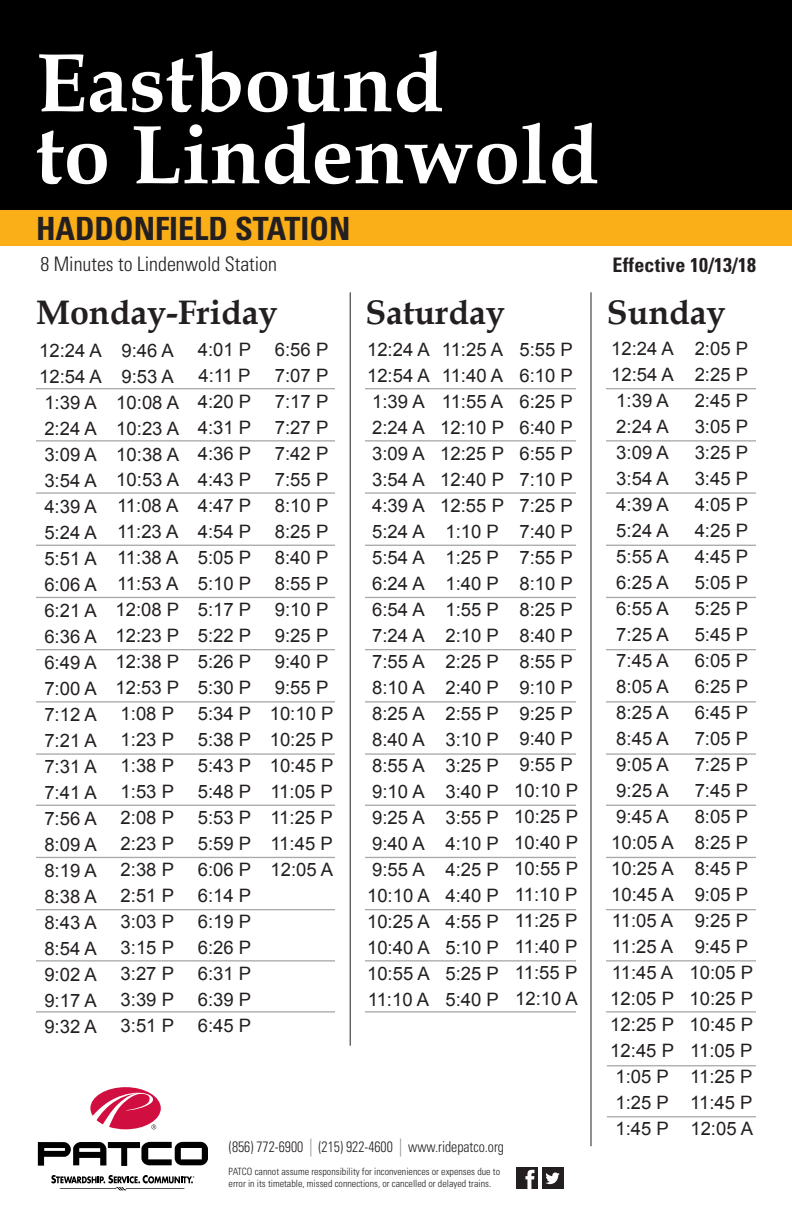
<style>
.page{position:relative;width:792px;height:1224px;background:#fff}
.page>*{position:absolute;margin:0;border:0;box-sizing:border-box;transform-origin:0 0}
.t1{font:700 83.4px/72px "Book Antiqua";color:#fff}
.t2{font:700 34px "Book Antiqua";color:#231f20}
.t3{font:700 condensed 32px "Univers";color:#231f20}
.t4{font:300 condensed 20px "Univers";color:#231f20}
.t5{font:700 condensed 20px "Univers";letter-spacing:.01em;color:#231f20}
.t6{font:18.5px/26px "Arial";color:#231f20}
.t7{font:300 condensed 15px "Univers";color:#231f20;scale:.92 1}
.t8{font:300 condensed 10px/12px "Univers";color:#231f20}
.s1{font-size:18px;color:#808285}
</style>
<div class="page">
<hr style="left:36px;top:1011px;width:720px;height:2px;background:#a8a9ad">
<div style="left:0;top:0;width:792px;height:215px;background:#000001"></div>
<div style="left:0;top:210px;width:792px;height:36px;background:#faaf18"></div>
<hr style="left:36px;top:388px;width:720px;height:1px;background:#a8a9ad">
<hr style="left:36px;top:440px;width:720px;height:2px;background:#a8a9ad">
<hr style="left:36px;top:492px;width:720px;height:2px;background:#a8a9ad">
<hr style="left:36px;top:545px;width:720px;height:1px;background:#a8a9ad">
<hr style="left:36px;top:597px;width:720px;height:1px;background:#a8a9ad">
<hr style="left:36px;top:649px;width:720px;height:1px;background:#a8a9ad">
<hr style="left:36px;top:701px;width:720px;height:2px;background:#a8a9ad">
<hr style="left:36px;top:753px;width:720px;height:2px;background:#a8a9ad">
<hr style="left:36px;top:805px;width:720px;height:1px;background:#a8a9ad">
<hr style="left:36px;top:857px;width:720px;height:1px;background:#a8a9ad">
<hr style="left:36px;top:909px;width:720px;height:1px;background:#a8a9ad">
<hr style="left:36px;top:960px;width:720px;height:2px;background:#a8a9ad">
<div style="left:335px;top:325px;width:30px;height:721px;background:#fff"></div>
<hr style="left:350px;top:292px;width:1px;height:754px;background:#231f20">
<div style="left:576px;top:329px;width:30px;height:817px;background:#fff"></div>
<hr style="left:590px;top:292px;width:1px;height:854px;background:#231f20">
<svg style="left:38px;top:1142px;width:170px;height:24px"></svg>
<svg style="left:90px;top:1087px;width:71px;height:42px"></svg>
<svg style="left:51px;top:1175px;width:144px;height:16px"></svg>
<div style="left:542px;top:1168px;width:21px;height:21px;background:#231f20"></div>
<svg style="left:545px;top:1173px;width:15px;height:11px"></svg>
<div style="left:516px;top:1168px;width:22px;height:21px;background:#231f20"></div>
<svg style="left:525px;top:1170px;width:9px;height:19px"></svg>
<hr style="left:607px;top:1116px;width:149px;height:1px;background:#a8a9ad">
<hr style="left:607px;top:1065px;width:149px;height:1px;background:#a8a9ad">
<h1 class="t1" style="left:36px;top:47px;width:564px">Eastbound<br>to Lindenwold</h1>
<h3 class="t3" style="left:36px;top:209px;width:316px">HADDONFIELD STATION</h3>
<p class="t4" style="left:40px;top:252px;width:238px">8 Minutes to Lindenwold Station</p>
<p class="t5" style="left:613px;top:252px;width:145px">Effective 10/13/18</p>
<h2 class="t2" style="left:36px;top:290px;width:243px">Monday-Friday</h2>
<h2 class="t2" style="left:365px;top:290px;width:141px">Saturday</h2>
<h2 class="t2" style="left:607px;top:290px;width:120px">Sunday</h2>
<p class="t6" style="left:39px;top:337px;width:64px">12:24 A<br>12:54 A<br>1:39 A<br>2:24 A<br>3:09 A<br>3:54 A<br>4:39 A<br>5:24 A<br>5:51 A<br>6:06 A<br>6:21 A<br>6:36 A<br>6:49 A<br>7:00 A<br>7:12 A<br>7:21 A<br>7:31 A<br>7:41 A<br>7:56 A<br>8:09 A<br>8:19 A<br>8:38 A<br>8:43 A<br>8:54 A<br>9:02 A<br>9:17 A<br>9:32 A</p>
<p class="t6" style="left:115px;top:337px;width:65px;text-align:center">9:46 A<br>9:53 A<br>10:08 A<br>10:23 A<br>10:38 A<br>10:53 A<br>11:08 A<br>11:23 A<br>11:38 A<br>11:53 A<br>12:08 P<br>12:23 P<br>12:38 P<br>12:53 P<br>1:08 P<br>1:23 P<br>1:38 P<br>1:53 P<br>2:08 P<br>2:23 P<br>2:38 P<br>2:51 P<br>3:03 P<br>3:15 P<br>3:27 P<br>3:39 P<br>3:51 P</p>
<p class="t6" style="left:198px;top:337px;width:55px;text-align:justify">4:01 P 4:11 P 4:20 P 4:31 P 4:36 P 4:43 P 4:47 P 4:54 P 5:05 P 5:10 P 5:17 P 5:22 P 5:26 P 5:30 P 5:34 P 5:38 P 5:43 P 5:48 P 5:53 P 5:59 P 6:06 P 6:14 P 6:19 P 6:26 P 6:31 P 6:39 P 6:45 P</p>
<p class="t6" style="left:270px;top:337px;width:65px">6:56 P<br>7:07 P<br>7:17 P<br>7:27 P<br>7:42 P<br>7:55 P<br>8:10 P<br>8:25 P<br>8:40 P<br>8:55 P<br>9:10 P<br>9:25 P<br>9:40 P<br>9:55 P<br>10:10 P<br>10:25 P<br>10:45 P<br>11:05 P<br>11:25 P<br>11:45 P<br>12:05 A</p>
<p class="t6" style="left:367px;top:337px;width:64px">12:24 A<br>12:54 A<br>1:39 A<br>2:24 A<br>3:09 A<br>3:54 A<br>4:39 A<br>5:24 A<br>5:54 A<br>6:24 A<br>6:54 A<br>7:24 A<br>7:55 A<br>8:10 A<br>8:25 A<br>8:40 A<br>8:55 A<br>9:10 A<br>9:25 A<br>9:40 A<br>9:55 A<br>10:10 A<br>10:25 A<br>10:40 A<br>10:55 A<br>11:10 A</p>
<p class="t6" style="left:440px;top:336px;width:65px">11:25 A<br>11:40 A<br>11:55 A<br>12:10 P<br>12:25 P<br>12:40 P<br>12:55 P<br>1:10 P<br>1:25 P<br>1:40 P<br>1:55 P<br>2:10 P<br>2:25 P<br>2:40 P<br>2:55 P<br>3:10 P<br>3:25 P<br>3:40 P<br>3:55 P<br>4:10 P<br>4:25 P<br>4:40 P<br>4:55 P<br>5:10 P<br>5:25 P<br>5:40 P</p>
<p class="t6" style="left:514px;top:336px;width:65px">5:55 P<br>6:10 P<br>6:25 P<br>6:40 P<br>6:55 P<br>7:10 P<br>7:25 P<br>7:40 P<br>7:55 P<br>8:10 P<br>8:25 P<br>8:40 P<br>8:55 P<br>9:10 P<br>9:25 P<br>9:40 P<br>9:55 P<br>10:10 P<br>10:25 P<br>10:40 P<br>10:55 P<br>11:10 P<br>11:25 P<br>11:40 P<br>11:55 P<br>12:10 A</p>
<p class="t6" style="left:610px;top:336px;width:65px;text-align:center">12:24 A<br>12:54 A<br>1:39 A<br>2:24 A<br>3:09 A<br>3:54 A<br>4:39 A<br>5:24 A<br>5:55 A<br>6:25 A<br>6:55 A<br>7:25 A<br>7:45 A<br>8:05 A<br>8:25 A<br>8:45 A<br>9:05 A<br>9:25 A<br>9:45 A<br>10:05 A<br>10:25 A<br>10:45 A<br>11:05 A<br>11:25 A<br>11:45 A<br>12:05 P<br>12:25 P<br>12:45 P<br>1:05 P<br>1:25 P<br>1:45 P</p>
<p class="t6" style="left:690px;top:336px;width:65px">2:05 P<br>2:25 P<br>2:45 P<br>3:05 P<br>3:25 P<br>3:45 P<br>4:05 P<br>4:25 P<br>4:45 P<br>5:05 P<br>5:25 P<br>5:45 P<br>6:05 P<br>6:25 P<br>6:45 P<br>7:05 P<br>7:25 P<br>7:45 P<br>8:05 P<br>8:25 P<br>8:45 P<br>9:05 P<br>9:25 P<br>9:45 P<br>10:05 P<br>10:25 P<br>10:45 P<br>11:05 P<br>11:25 P<br>11:45 P<br>12:05 A</p>
<p class="t8" style="left:229px;top:1166px;width:273px">PATCO cannot assume responsibility for inconveniences or expenses due to error in its timetable, missed connections, or cancelled or delayed trains.</p>
<p class="t7" style="left:229px;top:1138px;width:301px">(856) 772-6900 <span class="s1">|</span> (215) 922-4600 <span class="s1">|</span> www.ridepatco.org</p>
</div>
